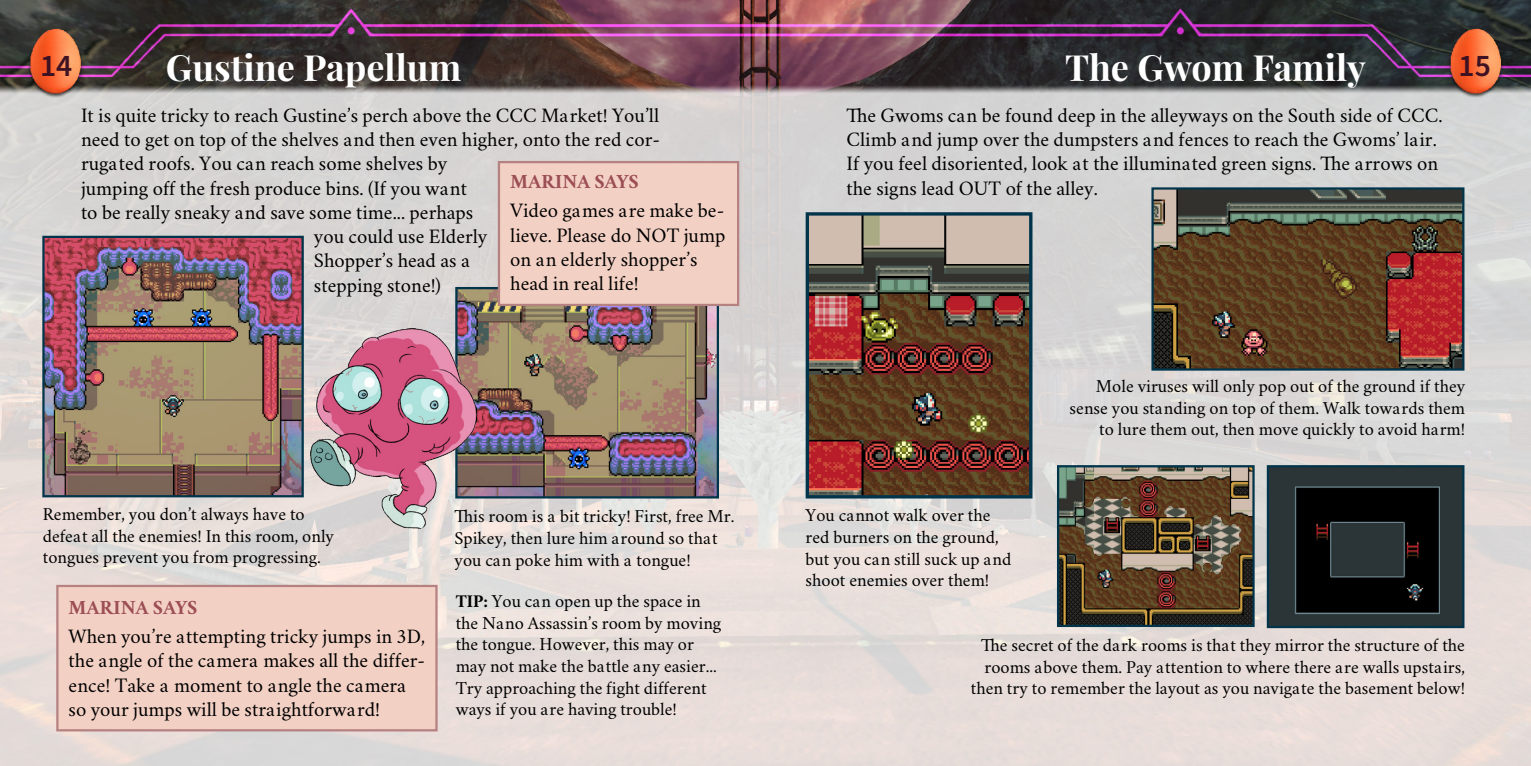
<style>
.page{position:relative;width:1531px;height:766px;background:#fff}
.page>*{position:absolute;margin:0;border:0;box-sizing:border-box;transform-origin:0 0}
.t1{font:700 36px "Playfair Display";color:#fff}
.t2{font:600 31.5px "Source Sans Pro";color:#3e1222}
.t3{font:20.25px/24.3px "Crimson";color:#000}
.t4{font:700 20.25px "Crimson";letter-spacing:-.01em;color:#9c4e54}
.t5{font:18px/21.6px "Crimson";color:#000}
.s1{font-weight:700}
</style>
<div class="page">
<img style="left:0;top:0;width:1531px;height:765px">
<img style="left:45px;top:239px;width:256px;height:255px">
<div style="left:42px;top:236px;width:262px;height:261px;border:2px solid #00344b"></div>
<img style="left:458px;top:290px;width:258px;height:205px">
<div style="left:455px;top:287px;width:264px;height:211px;border:2px solid #00344b"></div>
<img style="left:809px;top:216px;width:219px;height:278px">
<div style="left:805px;top:212px;width:227px;height:286px;border:3px solid #00344b"></div>
<img style="left:1060px;top:468px;width:191px;height:156px">
<div style="left:1057px;top:465px;width:197px;height:162px;border:2px solid #00344b"></div>
<img style="left:1270px;top:468px;width:191px;height:157px">
<div style="left:1267px;top:465px;width:197px;height:163px;border:2px solid #00344b"></div>
<div style="left:57px;top:585px;width:379px;height:145px;background:#f3d0c4"></div>
<div style="left:56px;top:584px;width:382px;height:147px;border:2px solid #b58181"></div>
<div style="left:499px;top:162px;width:239px;height:143px;background:#f3d0c4"></div>
<div style="left:498px;top:161px;width:241px;height:145px;border:2px solid #b58181"></div>
<img style="left:1154px;top:190px;width:307px;height:177px">
<div style="left:1151px;top:187px;width:313px;height:183px;border:2px solid #00344b"></div>
<img style="left:311px;top:328px;width:165px;height:200px">
<h2 class="t2" style="left:40px;top:45px;width:34px">14</h2>
<h1 class="t1" style="left:166px;top:45px;width:297px">Gustine Papellum</h1>
<h1 class="t1" style="left:1065px;top:45px;width:302px">The Gwom Family</h1>
<h2 class="t2" style="left:1458px;top:45px;width:34px">15</h2>
<p class="t3" style="left:81px;top:101px;width:580px">It is quite tricky to reach Gustine’s perch above the CCC Market! You’ll</p>
<p class="t3" style="left:81px;top:126px;width:581px">need to get on top of the shelves and then even higher, onto the red cor-</p>
<p class="t3" style="left:81px;top:150px;width:368px">rugated roofs. You can reach some shelves by</p>
<p class="t3" style="left:81px;top:174px;width:387px">jumping off the fresh produce bins. (If you want</p>
<p class="t3" style="left:81px;top:199px;width:394px">to be really sneaky and save some time... perhaps</p>
<p class="t3" style="left:314px;top:223px;width:175px">you could use Elderly</p>
<p class="t3" style="left:314px;top:247px;width:157px">Shopper’s head as a</p>
<p class="t3" style="left:314px;top:271px;width:128px">stepping stone!)</p>
<p class="t3" style="left:846px;top:101px;width:597px">The Gwoms can be found deep in the alleyways on the South side of CCC.<br>Climb and jump over the dumpsters and fences to reach the Gwoms’ lair.<br>If you feel disoriented, look at the illuminated green signs. The arrows on the signs lead OUT of the alley.</p>
<p class="t4" style="left:510px;top:166px;width:130px">MARINA SAYS</p>
<p class="t3" style="left:510px;top:197px;width:217px">Video games are make be&shy;lieve. Please do NOT jump on an elderly shopper’s head in real life!</p>
<p class="t5" style="left:43px;top:502px;width:293px">Remember, you don’t always have to defeat all the enemies! In this room, only tongues prevent you from progressing.</p>
<p class="t5" style="left:454px;top:504px;width:281px">This room is a bit tricky! First, free Mr.<br>Spikey, then lure him around so that you can poke him with a tongue!</p>
<p class="t5" style="left:456px;top:589px;width:267px"><span class="s1">TIP:</span> You can open up the space in the Nano Assassin’s room by moving the tongue. However, this may or may not make the battle any easier...<br>Try approaching the fight different ways if you are having trouble!</p>
<p class="t4" style="left:69px;top:591px;width:130px">MARINA SAYS</p>
<p class="t3" style="left:69px;top:622px;width:358px">When you’re attempting tricky jumps in 3D, the angle of the camera makes all the differ&shy;ence! Take a moment to angle the camera so your jumps will be straightforward!</p>
<p class="t5" style="left:806px;top:503px;width:207px">You cannot walk over the red burners on the ground, but you can still suck up and shoot enemies over them!</p>
<p class="t5" style="left:1069px;top:374px;width:397px;text-align:right">Mole viruses will only pop out of the ground if they sense you standing on top of them. Walk towards them to lure them out, then move quickly to avoid harm!</p>
<p class="t5" style="left:971px;top:633px;width:496px;text-align:right">The secret of the dark rooms is that they mirror the structure of the rooms above them. Pay attention to where there are walls upstairs, then try to remember the layout as you navigate the basement below!</p>
</div>
